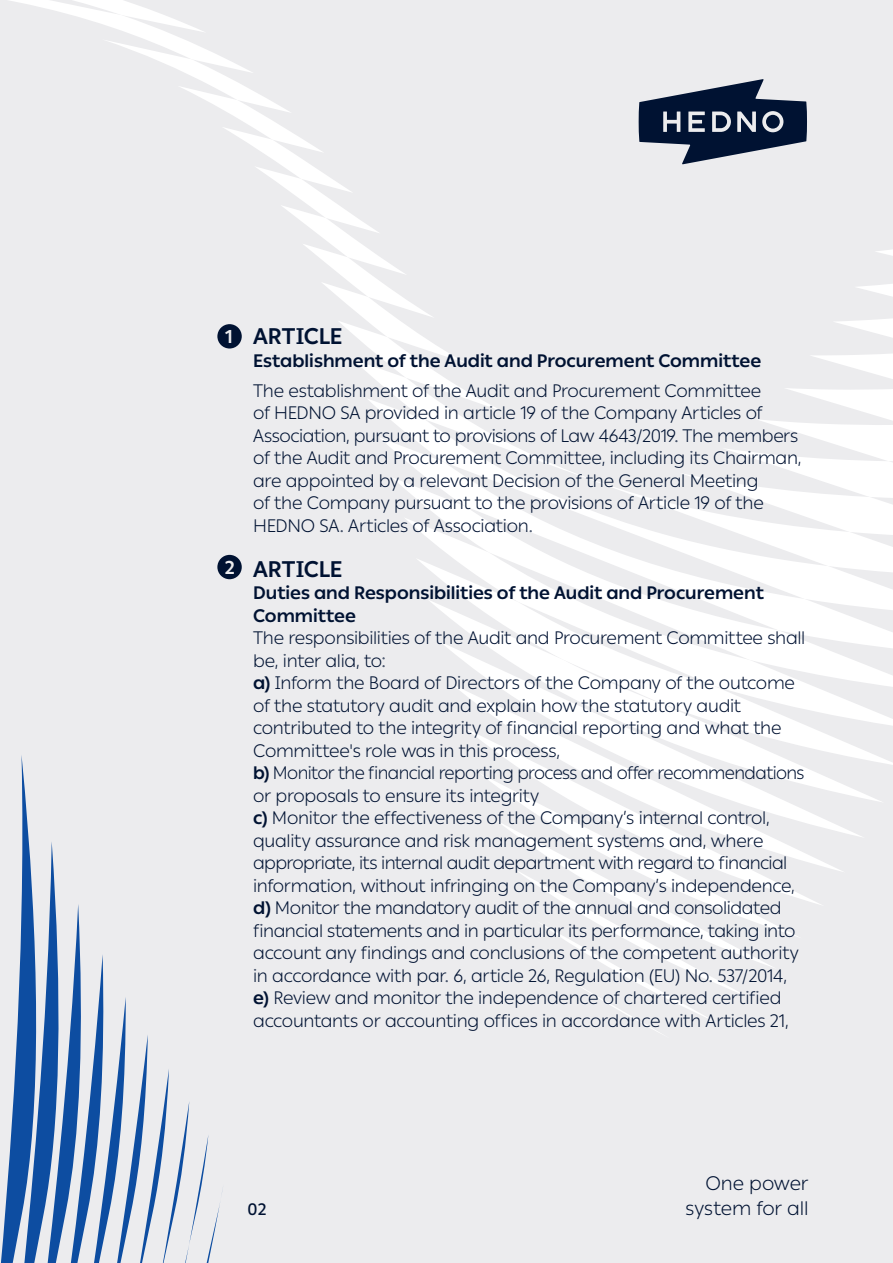
<style>
.page{position:relative;width:893px;height:1263px;background:#ececee}
.page>*{position:absolute;margin:0;border:0;box-sizing:border-box;transform-origin:0 0}
.t1{font:700 22.5px "Ping LCG";letter-spacing:-.005em;color:#001232}
.t2{font:300 19.5px/24.8px "Ping LCG";letter-spacing:-.005em;color:#001232;text-align:right}
.t3{font:700 18.6px "Ping LCG";color:#ececee}
.t4{font:300 18px/22.5px "Ping LCG";letter-spacing:-.02em;color:#001232}
.t5{font:700 18px/22.5px "Ping LCG";color:#001232}
.t6{font:500 16.5px "Ping LCG";color:#001232}
.s1{font-weight:700}
</style>
<div class="page">
<svg style="left:542px;top:906px;width:235px;height:127px"></svg>
<svg style="left:824px;top:776px;width:57px;height:26px"></svg>
<svg style="left:449px;top:649px;width:444px;height:116px;fill:#fff"></svg>
<svg style="left:465px;top:728px;width:359px;height:178px"></svg>
<svg style="left:10px;top:0;width:448px;height:359px"></svg>
<svg style="left:876px;top:250px;width:17px;height:6px"></svg>
<svg style="left:857px;top:284px;width:36px;height:13px"></svg>
<svg style="left:354px;top:359px;width:147px;height:78px"></svg>
<svg style="left:760px;top:388px;width:133px;height:49px"></svg>
<svg style="left:836px;top:318px;width:57px;height:20px"></svg>
<svg style="left:811px;top:354px;width:82px;height:25px"></svg>
<svg style="left:381px;top:437px;width:512px;height:212px;fill:#f8f8f8"></svg>
<svg style="left:1px;top:755px;width:222px;height:508px"></svg>
<div style="left:217px;top:324px;width:25px;height:24px;background:#001232;border-radius:50%"></div>
<div style="left:217px;top:555px;width:25px;height:24px;background:#001232;border-radius:50%"></div>
<svg style="left:639px;top:79px;width:168px;height:85px"></svg>
<p class="t3" style="left:225px;top:322px;width:9px">1</p>
<p class="t3" style="left:225px;top:553px;width:12px">2</p>
<p class="t1" style="left:253px;top:319px;width:91px">ARTICLE</p>
<p class="t5" style="left:253px;top:348px;width:510px">Establishment of the Audit and Procurement Committee</p>
<p class="t4" style="left:253px;top:378px;width:550px">The establishment of the Audit and Procurement Committee<br>of HEDNO SA provided in article 19 of the Company Articles of Association, pursuant to provisions of Law 4643/2019. The members of the Audit and Procurement Committee, including its Chairman, are appointed by a relevant Decision of the General Meeting<br>of the Company pursuant to the provisions of Article 19 of the HEDNO SA. Articles of Association.</p>
<p class="t1" style="left:253px;top:552px;width:91px">ARTICLE</p>
<p class="t5" style="left:253px;top:581px;width:512px">Duties and Responsibilities of the Audit and Procurement<br>Committee</p>
<p class="t4" style="left:253px;top:626px;width:554px">The responsibilities of the Audit and Procurement Committee shall be, inter alia, to:<br><span class="s1">a)</span> Inform the Board of Directors of the Company of the outcome of the statutory audit and explain how the statutory audit contributed to the integrity of financial reporting and what the Committee's role was in this process,<br><span class="s1">b)</span> Monitor the financial reporting process and offer recommendations or proposals to ensure its integrity<br><span class="s1">c)</span> Monitor the effectiveness of the Company’s internal control, quality assurance and risk management systems and, where appropriate, its internal audit department with regard to financial information, without infringing on the Company’s independence, <span class="s1">d)</span> Monitor the mandatory audit of the annual and consolidated financial statements and in particular its performance, taking into account any findings and conclusions of the competent authority in accordance with par. 6, article 26, Regulation (EU) No. 537/2014, <span class="s1">e)</span> Review and monitor the independence of chartered certified accountants or accounting offices in accordance with Articles 21,</p>
<p class="t6" style="left:248px;top:1196px;width:20px">02</p>
<p class="t2" style="left:686px;top:1170px;width:124px">One power system for all</p>
</div>
